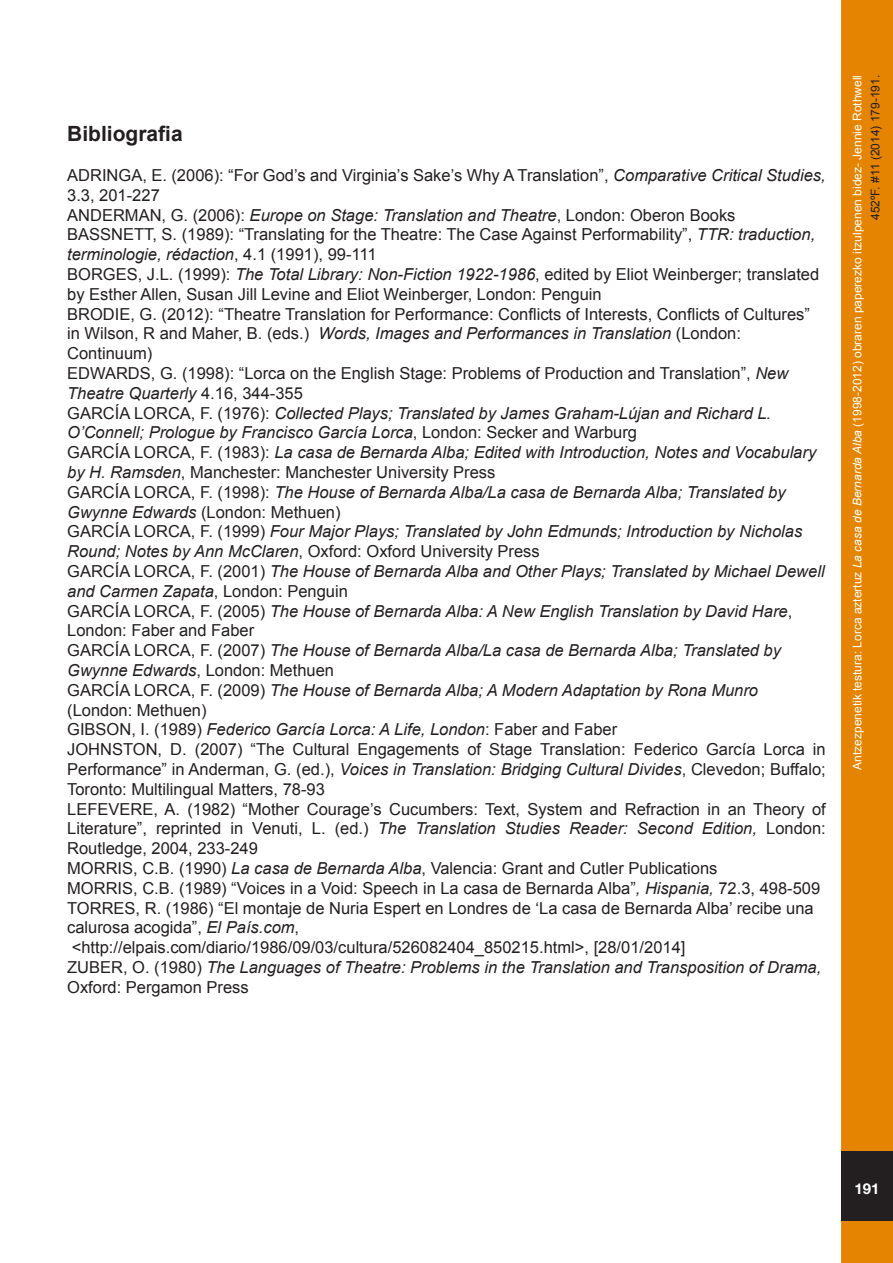
<style>
.page{position:relative;width:893px;height:1263px;background:#fff}
.page>*{position:absolute;margin:0;border:0;box-sizing:border-box;transform-origin:0 0}
.t1{font:700 21px "Arial";color:#231f20}
.t2{font:16.5px/19.8px "Arial";color:#231f20}
.endnote_text{font:italic 16.5px/19.8px "Arial";color:#231f20}
.t3{font:700 15px "Helvetica Neue";color:#fff}
.t4{font:12px "Arial";color:#fff}
.t5{font:12px "Arial";color:#231f20}
.s1{font-style:italic}
.s2{font-style:normal}
</style>
<div class="page">
<div style="left:843px;top:2px;width:48px;height:1259px;background:#e48400"></div>
<div style="left:841px;top:0;width:52px;height:1263px;border:3px solid #e48400"></div>
<div style="left:841px;top:1151px;width:52px;height:70px;background:#231f20"></div>
<p class="t1" style="left:67px;top:120px;width:117px">Bibliografia</p>
<p class="t2" style="left:67px;top:165px;width:760px">ADRINGA, E. (2006): “For God’s and Virginia’s Sake’s Why A Translation”, <span class="s1">Comparative Critical Studies,<br></span>3.3, 201-227</p>
<p class="t2" style="left:67px;top:205px;width:670px">ANDERMAN, G. (2006): <span class="s1">Europe on Stage: Translation and Theatre</span>, London: Oberon Books</p>
<p class="t2" style="left:67px;top:225px;width:750px">BASSNETT, S. (1989): “Translating for the Theatre: The Case Against Performability”, <span class="s1">TTR: traduction, terminologie, rédaction</span>, 4.1 (1991), 99-111</p>
<p class="t2" style="left:67px;top:264px;width:754px">BORGES, J.L. (1999): <span class="s1">The Total Library: Non-Fiction 1922-1986</span>, edited by Eliot Weinberger; translated by Esther Allen, Susan Jill Levine and Eliot Weinberger, London: Penguin</p>
<p class="t2" style="left:67px;top:304px;width:744px">BRODIE, G. (2012): “Theatre Translation for Performance: Conflicts of Interests, Conflicts of Cultures” in Wilson, R and Maher, B. (eds.) <span class="s1">Words, Images and Performances in Translation</span> (London:<br>Continuum)</p>
<p class="t2" style="left:67px;top:363px;width:723px">EDWARDS, G. (1998): “Lorca on the English Stage: Problems of Production and Translation”, <span class="s1">New<br>Theatre Quarterly</span> 4.16, 344-355</p>
<p class="endnote_text" style="left:67px;top:403px;width:705px"><span class="s2">GARCÍA LORCA, F. (1976):</span> Collected Plays; Translated by James Graham-Lújan and Richard L.<br>O’Connell; Prologue by Francisco García Lorca<span class="s2">, London: Secker and Warburg</span></p>
<p class="endnote_text" style="left:67px;top:443px;width:750px"><span class="s2">GARCÍA LORCA, F. (1983):</span> La casa de Bernarda Alba; Edited with Introduction, Notes and Vocabulary by H. Ramsden<span class="s2">, Manchester: Manchester University Press</span></p>
<p class="endnote_text" style="left:67px;top:482px;width:720px"><span class="s2">GARCÍA LORCA, F. (1998):</span> The House of Bernarda Alba/La casa de Bernarda Alba; Translated by<br>Gwynne Edwards <span class="s2">(London: Methuen)</span></p>
<p class="endnote_text" style="left:67px;top:522px;width:737px"><span class="s2">GARCÍA LORCA, F. (1999)</span> Four Major Plays; Translated by John Edmunds; Introduction by Nicholas<br>Round; Notes by Ann McClaren<span class="s2">, Oxford: Oxford University Press</span></p>
<p class="endnote_text" style="left:67px;top:561px;width:759px"><span class="s2">GARCÍA LORCA, F. (2001)</span> The House of Bernarda Alba and Other Plays; Translated by Michael Dewell and Carmen Zapata<span class="s2">, London: Penguin</span></p>
<p class="endnote_text" style="left:67px;top:601px;width:727px"><span class="s2">GARCÍA LORCA, F. (2005)</span> The House of Bernarda Alba: A New English Translation by David Hare<span class="s2">,<br>London: Faber and Faber</span></p>
<p class="endnote_text" style="left:67px;top:641px;width:715px"><span class="s2">GARCÍA LORCA, F. (2007)</span> The House of Bernarda Alba/La casa de Bernarda Alba; Translated by<br>Gwynne Edwards<span class="s2">, London: Methuen</span></p>
<p class="endnote_text" style="left:67px;top:680px;width:692px"><span class="s2">GARCÍA LORCA, F. (2009)</span> The House of Bernarda Alba; A Modern Adaptation by Rona Munro <span class="s2">(London: Methuen)</span></p>
<p class="endnote_text" style="left:67px;top:720px;width:551px"><span class="s2">GIBSON, I. (1989)</span> Federico García Lorca: A Life, London<span class="s2">: Faber and Faber</span></p>
<p class="t2" style="left:67px;top:740px;width:760px;text-align:justify">JOHNSTON, D. (2007) “The Cultural Engagements of Stage Translation: Federico García Lorca in Performance” in Anderman, G. (ed.), <span class="s1">Voices in Translation: Bridging Cultural Divides</span>, Clevedon; Buffalo; Toronto: Multilingual Matters, 78-93</p>
<p class="t2" style="left:67px;top:799px;width:760px;text-align:justify">LEFEVERE, A. (1982) “Mother Courage’s Cucumbers: Text, System and Refraction in an Theory of Literature”, reprinted in Venuti, L. (ed.) <span class="s1">The Translation Studies Reader: Second Edition,</span> London:<br>Routledge, 2004, 233-249</p>
<p class="t2" style="left:67px;top:858px;width:652px">MORRIS, C.B. (1990) <span class="s1">La casa de Bernarda Alba</span>, Valencia: Grant and Cutler Publications</p>
<p class="t2" style="left:67px;top:878px;width:754px">MORRIS, C.B. (1989) “Voices in a Void: Speech in La casa de Bernarda Alba”<span class="s1">, Hispania,</span> 72.3, 498-509</p>
<p class="t2" style="left:67px;top:898px;width:748px">TORRES, R. (1986) “El montaje de Nuria Espert en Londres de ‘La casa de Bernarda Alba’ recibe una calurosa acogida”, <span class="s1">El País.com</span>,</p>
<p class="t2" style="left:72px;top:938px;width:615px">&lt;http://elpais.com/diario/1986/09/03/cultura/526082404_850215.html&gt;, [28/01/2014]</p>
<p class="endnote_text" style="left:67px;top:957px;width:756px"><span class="s2">ZUBER, O. (1980)</span> The Languages of Theatre: Problems in the Translation and Transposition of Drama,<br><span class="s2">Oxford: Pergamon Press</span></p>
<p class="t4" style="left:850px;top:770px;width:696px;rotate:-90deg">Antzezpenetik testura: Lorca aztertuz <span class="s1">La casa de Bernarda Alba</span> (1998-2012) obraren paperezko itzulpenen bidez- Jennie Rothwell</p>
<p class="t5" style="left:868px;top:220px;width:146px;rotate:-90deg">452ºF. #11 (2014) 179-191.</p>
<p class="t3" style="left:854px;top:1179px;width:27px">191</p>
</div>
